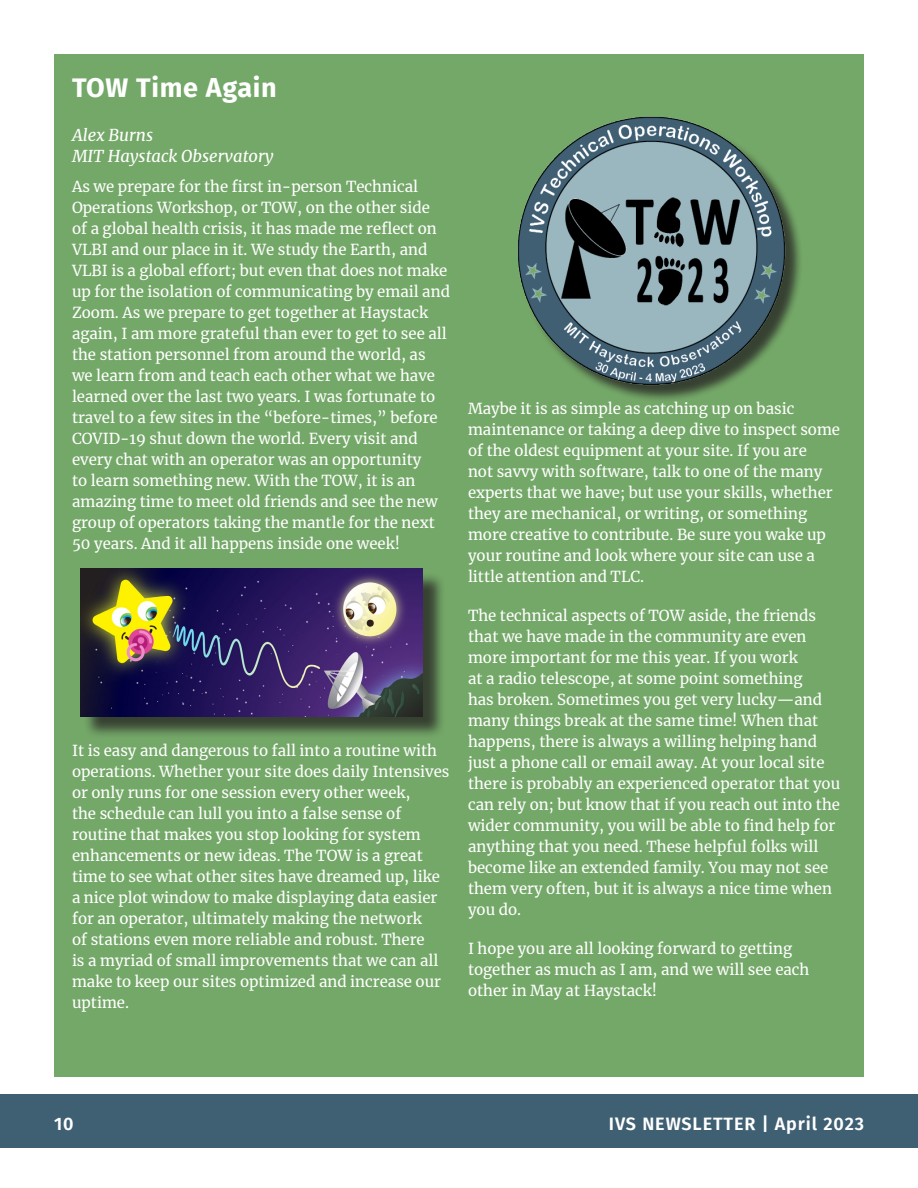
<style>
.page{position:relative;width:918px;height:1188px;background:#fff}
.page>*{position:absolute;margin:0;border:0;box-sizing:border-box;transform-origin:0 0}
.H1__heading__white{font:700 27px "Fira Sans";letter-spacing:.025em;color:#fff}
.t1{font:600 18px "Fira Sans";letter-spacing:.05em;color:#fff}
.byline__box{font:italic 16.5px/21px "Merriweather";color:#fff}
.box_text__white{font:15px/21px "Merriweather";color:#fff}
</style>
<div class="page">
<div style="left:0;top:1094px;width:918px;height:54px;background:#3f5f73"></div>
<div style="left:54px;top:54px;width:810px;height:1022px;background:#74a868"></div>
<div style="left:520px;top:120px;width:283px;height:283px;background:#231f20;opacity:.75"></div>
<img style="left:517px;top:116px;width:282px;height:274px">
<div style="left:83px;top:571px;width:363px;height:168px;background:#231f20;opacity:.75"></div>
<img style="left:80px;top:569px;width:343px;height:147px">
<p class="H1__heading__white" style="left:72px;top:65px;width:206px">TOW Time Again</p>
<p class="byline__box" style="left:72px;top:124px;width:203px">Alex Burns<br>MIT Haystack Observatory</p>
<p class="box_text__white" style="left:72px;top:175px;width:380px">As we prepare for the first in-person Technical Operations Workshop, or TOW, on the other side<br>of a global health crisis, it has made me reflect on VLBI and our place in it. We study the Earth, and VLBI is a global effort; but even that does not make up for the isolation of communicating by email and Zoom. As we prepare to get together at Haystack again, I am more grateful than ever to get to see all the station personnel from around the world, as we learn from and teach each other what we have learned over the last two years. I was fortunate to travel to a few sites in the “before-times,” before COVID-19 shut down the world. Every visit and every chat with an operator was an opportunity<br>to learn something new. With the TOW, it is an amazing time to meet old friends and see the new group of operators taking the mantle for the next 50 years. And it all happens inside one week!</p>
<p class="box_text__white" style="left:72px;top:739px;width:379px">It is easy and dangerous to fall into a routine with operations. Whether your site does daily Intensives or only runs for one session every other week,<br>the schedule can lull you into a false sense of routine that makes you stop looking for system enhancements or new ideas. The TOW is a great time to see what other sites have dreamed up, like a nice plot window to make displaying data easier for an operator, ultimately making the network<br>of stations even more reliable and robust. There<br>is a myriad of small improvements that we can all make to keep our sites optimized and increase our uptime.</p>
<p class="box_text__white" style="left:468px;top:397px;width:374px">Maybe it is as simple as catching up on basic maintenance or taking a deep dive to inspect some of the oldest equipment at your site. If you are<br>not savvy with software, talk to one of the many experts that we have; but use your skills, whether they are mechanical, or writing, or something more creative to contribute. Be sure you wake up your routine and look where your site can use a little attention and TLC.</p>
<p class="box_text__white" style="left:468px;top:604px;width:374px">The technical aspects of TOW aside, the friends that we have made in the community are even more important for me this year. If you work<br>at a radio telescope, at some point something<br>has broken. Sometimes you get very lucky—and many things break at the same time! When that happens, there is always a willing helping hand just a phone call or email away. At your local site there is probably an experienced operator that you can rely on; but know that if you reach out into the wider community, you will be able to find help for anything that you need. These helpful folks will become like an extended family. You may not see them very often, but it is always a nice time when you do.</p>
<p class="box_text__white" style="left:468px;top:937px;width:343px">I hope you are all looking forward to getting together as much as I am, and we will see each other in May at Haystack!</p>
<p class="t1" style="left:54px;top:1109px;width:21px">10</p>
<p class="t1" style="left:609px;top:1109px;width:257px">IVS NEWSLETTER | April 2023</p>
</div>
